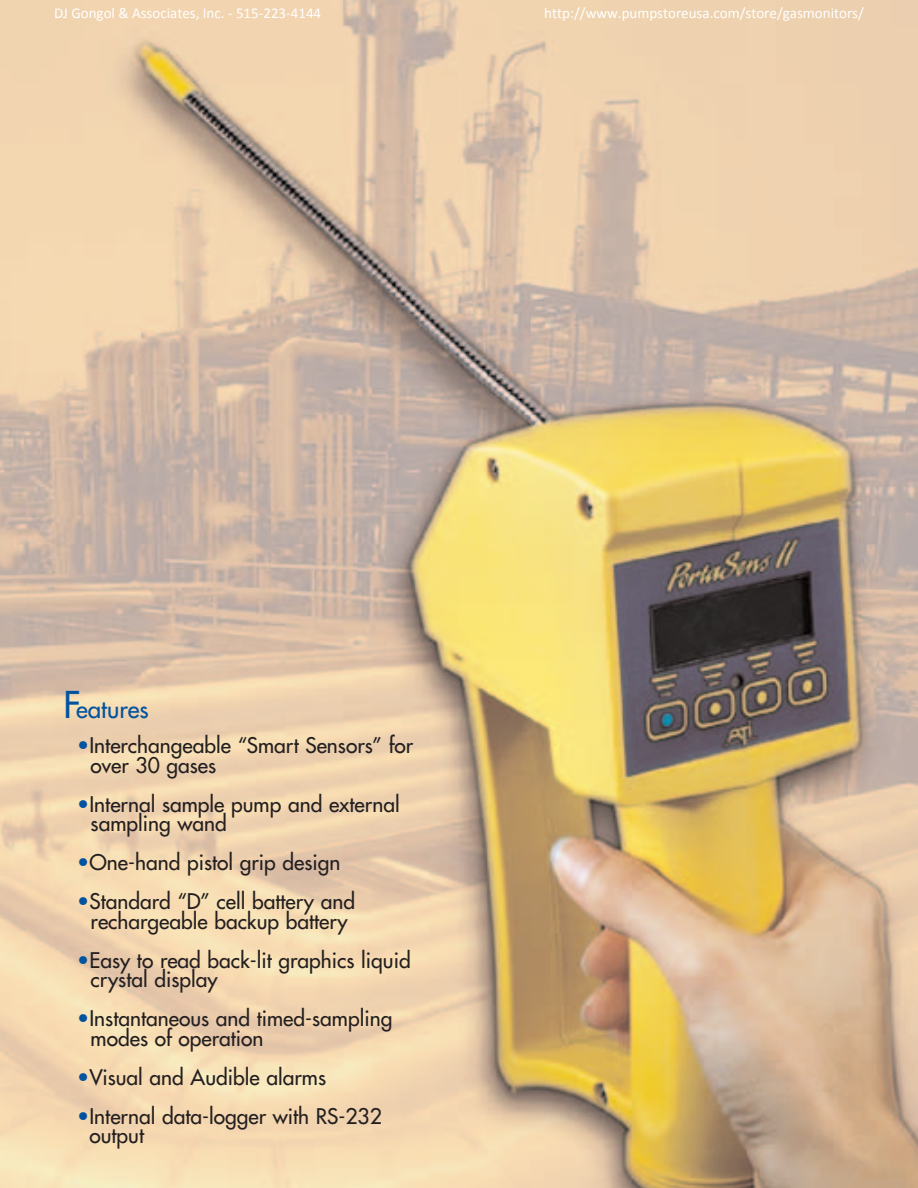
<style>
.page{position:relative;width:918px;height:1188px;background:#fff}
.page>*{position:absolute;margin:0;border:0;box-sizing:border-box;transform-origin:0 0}
.t1{font:24px "Futura";color:#0153a0}
.t2{font:21px/19.5px "Futura";color:#231f20}
.t3{font:15px "Calibri";color:#fff}
.s1{font-size:36px}
.s2{color:#0153a0}
</style>
<div class="page">
<img style="left:0;top:0;width:918px;height:1188px">
<p class="t3" style="left:54px;top:4px;width:269px">DJ Gongol &amp; Associates, Inc. - 515-223-4144</p>
<p class="t3" style="left:544px;top:4px;width:321px">http://www.pumpstoreusa.com/store/gasmonitors/</p>
<p class="t1" style="left:63px;top:697px;width:87px"><span class="s1">F</span>eatures</p>
<p class="t2" style="left:91px;top:737px;width:324px;text-indent:-13px"><span class="s2">•</span>Interchangeable “Smart Sensors” for over 30 gases</p>
<p class="t2" style="left:91px;top:796px;width:311px;text-indent:-13px"><span class="s2">•</span>Internal sample pump and external sampling wand</p>
<p class="t2" style="left:77px;top:854px;width:265px"><span class="s2">•</span>One-hand pistol grip design</p>
<p class="t2" style="left:77px;top:893px;width:279px;text-align:center"><span class="s2">•</span>Standard “D” cell battery and rechargeable backup battery</p>
<p class="t2" style="left:91px;top:952px;width:322px;text-indent:-13px"><span class="s2">•</span>Easy to read back-lit graphics liquid crystal display</p>
<p class="t2" style="left:91px;top:1010px;width:303px;text-indent:-13px"><span class="s2">•</span>Instantaneous and timed-sampling modes of operation</p>
<p class="t2" style="left:77px;top:1069px;width:250px"><span class="s2">•</span>Visual and Audible alarms</p>
<p class="t2" style="left:89px;top:1108px;width:294px;text-indent:-12px"><span class="s2">•</span>Internal data-logger with RS-232 output</p>
</div>
